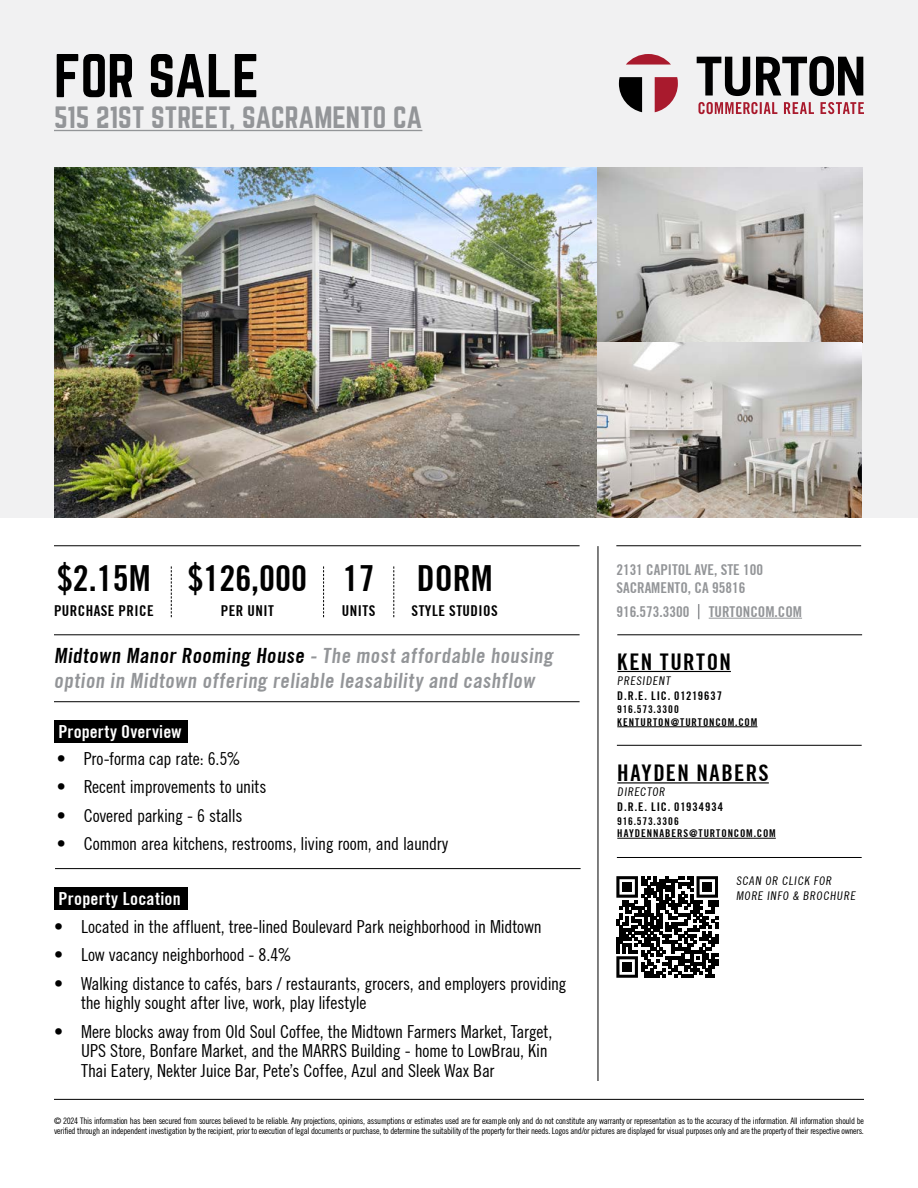
<style>
.page{position:relative;width:918px;height:1188px;background:#fff}
.page>*{position:absolute;margin:0;border:0;box-sizing:border-box;transform-origin:0 0}
.t1{font:54px "Norwester";letter-spacing:-.01em;color:#000}
.t2{font:700 condensed 36px "Trade Gothic No.20";color:#000}
.t3{font:27px "Norwester";color:#939598}
.t4{font:700 condensed 22.95px "Trade Gothic No.20";letter-spacing:.06em;color:#000}
.t5{font:700 condensed 21px/25.2px "Trade Gothic No.20";color:#939598}
.t6{font:condensed 18px/19.5px "Trade Gothic No.18";letter-spacing:-.01em;color:#000}
.t7{font:700 condensed 18px "Trade Gothic No.20";letter-spacing:.01em;color:#fff}
.t8{font:700 condensed 15px/18px "Trade Gothic No.20";color:#939598}
.t9{font:700 condensed 15px "Trade Gothic No.20";letter-spacing:.03em;color:#000}
.t10{font:condensed 12px/15px "Trade Gothic No.18";color:#000}
.t11{font:700 condensed 12px "Trade Gothic No.20";letter-spacing:.075em;color:#000}
.t12{font:700 condensed 10.8px/12.9px "Trade Gothic No.20";letter-spacing:.08em;color:#000}
.t13{font:condensed 9px/10.5px "Trade Gothic No.18";letter-spacing:-.03em;color:#000}
.s1{color:#000}
</style>
<div class="page">
<div style="left:0;top:0;width:918px;height:518px;background:#f1f1f2"></div>
<hr style="left:54px;top:130px;width:368px;height:1px;background:#939598">
<hr style="left:598px;top:546px;width:1px;height:535px;background:#000">
<svg style="left:697px;top:56px;width:166px;height:40px"></svg>
<svg style="left:698px;top:102px;width:166px;height:12px"></svg>
<svg style="left:619px;top:54px;width:59px;height:58px"></svg>
<hr style="left:617px;top:634px;width:245px;height:1px;background:#000">
<hr style="left:54px;top:1099px;width:810px;height:1px;background:#000">
<hr style="left:54px;top:701px;width:526px;height:1px;background:#000">
<div style="left:54px;top:720px;width:134px;height:23px;background:#000"></div>
<hr style="left:55px;top:868px;width:526px;height:1px;background:#000">
<div style="left:54px;top:887px;width:134px;height:23px;background:#000"></div>
<hr style="left:54px;top:634px;width:526px;height:1px;background:#000">
<hr style="left:709px;top:618px;width:93px;height:1px;background:#939598">
<svg style="left:698px;top:604px;width:1px;height:15px"></svg>
<hr style="left:616px;top:545px;width:245px;height:1px;background:#000">
<hr style="left:54px;top:545px;width:526px;height:1px;background:#000">
<img style="left:54px;top:167px;width:544px;height:351px">
<svg style="left:598px;top:167px;width:264px;height:175px;background:#c2c0bd"></svg>
<svg style="left:598px;top:342px;width:264px;height:176px;background:#bcb8b2"></svg>
<svg style="left:171px;top:566px;width:1px;height:51px"></svg>
<hr style="left:617px;top:745px;width:245px;height:1px;background:#000">
<svg style="left:616px;top:876px;width:102px;height:102px"></svg>
<hr style="left:617px;top:857px;width:245px;height:1px;background:#000">
<svg style="left:393px;top:566px;width:1px;height:51px"></svg>
<svg style="left:323px;top:566px;width:1px;height:51px"></svg>
<hr style="left:617px;top:782px;width:152px;height:1px;background:#000">
<hr style="left:617px;top:838px;width:159px;height:1px;background:#000">
<hr style="left:617px;top:671px;width:114px;height:1px;background:#000">
<hr style="left:617px;top:727px;width:140px;height:1px;background:#000">
<h1 class="t1" style="left:54px;top:50px;width:207px">FOR SALE</h1>
<h3 class="t3" style="left:54px;top:104px;width:370px">515 21ST STREET, SACRAMENTO CA</h3>
<h2 class="t2" style="left:57px;top:557px;width:95px">$2.15M</h2>
<p class="t9" style="left:54px;top:602px;width:101px">PURCHASE PRICE</p>
<h2 class="t2" style="left:187px;top:557px;width:121px">$126,000</h2>
<p class="t9" style="left:221px;top:602px;width:55px">PER UNIT</p>
<h2 class="t2" style="left:343px;top:557px;width:33px">17</h2>
<p class="t9" style="left:342px;top:602px;width:35px">UNITS</p>
<h2 class="t2" style="left:417px;top:557px;width:77px">DORM</h2>
<p class="t9" style="left:412px;top:602px;width:88px">STYLE STUDIOS</p>
<p class="t5" style="left:54px;top:643px;width:503px"><span class="s1">Midtown Manor Rooming House</span> - The most affordable housing option in Midtown offering reliable leasability and cashflow</p>
<p class="t7" style="left:58px;top:721px;width:124px">Property Overview</p>
<p class="t6" style="left:57px;top:748px;width:186px">• Pro-forma cap rate: 6.5%</p>
<p class="t6" style="left:57px;top:777px;width:211px">• Recent improvements to units</p>
<p class="t6" style="left:57px;top:805px;width:187px">• Covered parking - 6 stalls</p>
<p class="t6" style="left:57px;top:834px;width:393px">• Common area kitchens, restrooms, living room, and laundry</p>
<p class="t7" style="left:58px;top:888px;width:124px">Property Location</p>
<p class="t6" style="left:54px;top:916px;width:489px">• Located in the affluent, tree-lined Boulevard Park neighborhood in Midtown</p>
<p class="t6" style="left:54px;top:945px;width:239px">• Low vacancy neighborhood - 8.4%</p>
<p class="t6" style="left:81px;top:973px;width:487px;text-indent:-27px">• Walking distance to cafés, bars / restaurants, grocers, and employers providing the highly sought after live, work, play lifestyle</p>
<p class="t6" style="left:81px;top:1021px;width:473px;text-indent:-27px">• Mere blocks away from Old Soul Coffee, the Midtown Farmers Market, Target,<br>UPS Store, Bonfare Market, and the MARRS Building - home to LowBrau, Kin<br>Thai Eatery, Nekter Juice Bar, Pete’s Coffee, Azul and Sleek Wax Bar</p>
<p class="t8" style="left:616px;top:561px;width:148px">2131 CAPITOL AVE, STE 100<br>SACRAMENTO, CA 95816</p>
<p class="t8" style="left:616px;top:603px;width:75px">916.573.3300</p>
<p class="t8" style="left:709px;top:603px;width:95px">TURTONCOM.COM</p>
<p class="t4" style="left:617px;top:648px;width:115px">KEN TURTON</p>
<p class="t10" style="left:617px;top:673px;width:56px">PRESIDENT</p>
<p class="t11" style="left:617px;top:688px;width:106px">D.R.E. LIC. 01219637</p>
<p class="t12" style="left:617px;top:703px;width:142px">916.573.3300<br>KENTURTON@TURTONCOM.COM</p>
<p class="t4" style="left:617px;top:759px;width:153px">HAYDEN NABERS</p>
<p class="t10" style="left:617px;top:784px;width:51px">DIRECTOR</p>
<p class="t11" style="left:617px;top:800px;width:107px">D.R.E. LIC. 01934934</p>
<p class="t12" style="left:617px;top:814px;width:160px">916.573.3306<br>HAYDENNABERS@TURTONCOM.COM</p>
<p class="t10" style="left:736px;top:873px;width:123px">SCAN OR CLICK FOR<br>MORE INFO &amp; BROCHURE</p>
<p class="t13" style="left:54px;top:1115px;width:812px">© 2024 This information has been secured from sources believed to be reliable. Any projections, opinions, assumptions or estimates used are for example only and do not constitute any warranty or representation as to the accuracy of the information. All information should be verified through an independent investigation by the recipient, prior to execution of legal documents or purchase, to determine the suitability of the property for their needs. Logos and/or pictures are displayed for visual purposes only and are the property of their respective owners.</p>
</div>
